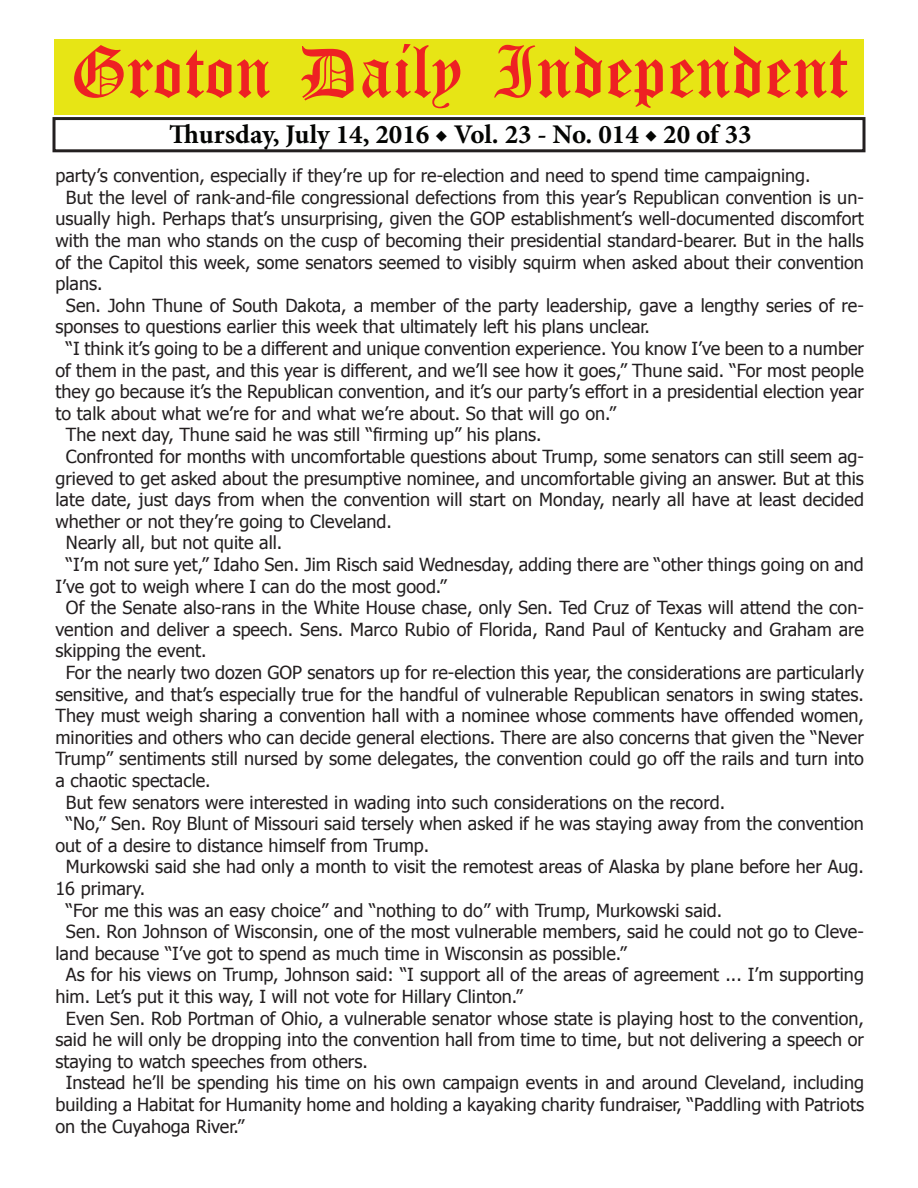
<style>
.page{position:relative;width:918px;height:1188px;background:#fff}
.page>*{position:absolute;margin:0;border:0;box-sizing:border-box;transform-origin:0 0}
.t1{font:54px "Old English Five";color:#ee2123}
.t2{font:700 27px "Minion Pro";color:#040503}
.t3{font:18px "Tahoma";color:#231f20}
</style>
<div class="page">
<div style="left:52px;top:117px;width:814px;height:35px;border:3px solid #231f20"></div>
<div style="left:54px;top:40px;width:810px;height:75px;background:#e7e515"></div>
<h1 class="t1" style="left:70px;top:47px;width:779px">Groton Daily Independent</h1>
<h2 class="t2" style="left:169px;top:116px;width:584px">Thursday, July 14, 2016 ◆ Vol. 23 - No. 014 ◆ 20 of 33</h2>
<p class="t3" style="left:56px;top:164px;width:757px">party’s convention, especially if they’re up for re-election and need to spend time campaigning.</p>
<p class="t3" style="left:66px;top:185px;width:799px">But the level of rank-and-file congressional defections from this year’s Republican convention is un-</p>
<p class="t3" style="left:56px;top:207px;width:810px">usually high. Perhaps that’s unsurprising, given the GOP establishment’s well-documented discomfort</p>
<p class="t3" style="left:56px;top:228px;width:810px">with the man who stands on the cusp of becoming their presidential standard-bearer. But in the halls</p>
<p class="t3" style="left:56px;top:250px;width:810px">of the Capitol this week, some senators seemed to visibly squirm when asked about their convention</p>
<p class="t3" style="left:56px;top:272px;width:49px">plans.</p>
<p class="t3" style="left:66px;top:293px;width:799px">Sen. John Thune of South Dakota, a member of the party leadership, gave a lengthy series of re-</p>
<p class="t3" style="left:56px;top:315px;width:596px">sponses to questions earlier this week that ultimately left his plans unclear.</p>
<p class="t3" style="left:66px;top:336px;width:799px">“I think it’s going to be a different and unique convention experience. You know I’ve been to a number</p>
<p class="t3" style="left:56px;top:358px;width:810px">of them in the past, and this year is different, and we’ll see how it goes,” Thune said. “For most people</p>
<p class="t3" style="left:56px;top:380px;width:810px">they go because it’s the Republican convention, and it’s our party’s effort in a presidential election year</p>
<p class="t3" style="left:56px;top:401px;width:562px">to talk about what we’re for and what we’re about. So that will go on.”</p>
<p class="t3" style="left:66px;top:423px;width:477px">The next day, Thune said he was still “firming up” his plans.</p>
<p class="t3" style="left:66px;top:444px;width:799px">Confronted for months with uncomfortable questions about Trump, some senators can still seem ag-</p>
<p class="t3" style="left:56px;top:466px;width:810px">grieved to get asked about the presumptive nominee, and uncomfortable giving an answer. But at this</p>
<p class="t3" style="left:56px;top:488px;width:810px">late date, just days from when the convention will start on Monday, nearly all have at least decided</p>
<p class="t3" style="left:56px;top:509px;width:338px">whether or not they’re going to Cleveland.</p>
<p class="t3" style="left:66px;top:531px;width:218px">Nearly all, but not quite all.</p>
<p class="t3" style="left:66px;top:552px;width:799px">“I’m not sure yet,” Idaho Sen. Jim Risch said Wednesday, adding there are “other things going on and</p>
<p class="t3" style="left:56px;top:574px;width:393px">I’ve got to weigh where I can do the most good.”</p>
<p class="t3" style="left:66px;top:596px;width:799px">Of the Senate also-rans in the White House chase, only Sen. Ted Cruz of Texas will attend the con-</p>
<p class="t3" style="left:56px;top:617px;width:810px">vention and deliver a speech. Sens. Marco Rubio of Florida, Rand Paul of Kentucky and Graham are</p>
<p class="t3" style="left:56px;top:639px;width:153px">skipping the event.</p>
<p class="t3" style="left:66px;top:660px;width:799px">For the nearly two dozen GOP senators up for re-election this year, the considerations are particularly</p>
<p class="t3" style="left:56px;top:682px;width:810px">sensitive, and that’s especially true for the handful of vulnerable Republican senators in swing states.</p>
<p class="t3" style="left:56px;top:704px;width:810px">They must weigh sharing a convention hall with a nominee whose comments have offended women,</p>
<p class="t3" style="left:56px;top:725px;width:810px">minorities and others who can decide general elections. There are also concerns that given the “Never</p>
<p class="t3" style="left:56px;top:747px;width:810px">Trump” sentiments still nursed by some delegates, the convention could go off the rails and turn into</p>
<p class="t3" style="left:56px;top:768px;width:157px">a chaotic spectacle.</p>
<p class="t3" style="left:66px;top:790px;width:661px">But few senators were interested in wading into such considerations on the record.</p>
<p class="t3" style="left:66px;top:812px;width:799px">“No,” Sen. Roy Blunt of Missouri said tersely when asked if he was staying away from the convention</p>
<p class="t3" style="left:56px;top:833px;width:375px">out of a desire to distance himself from Trump.</p>
<p class="t3" style="left:66px;top:855px;width:799px">Murkowski said she had only a month to visit the remotest areas of Alaska by plane before her Aug.</p>
<p class="t3" style="left:56px;top:876px;width:91px">16 primary.</p>
<p class="t3" style="left:66px;top:898px;width:658px">“For me this was an easy choice” and “nothing to do” with Trump, Murkowski said.</p>
<p class="t3" style="left:66px;top:920px;width:799px">Sen. Ron Johnson of Wisconsin, one of the most vulnerable members, said he could not go to Cleve-</p>
<p class="t3" style="left:56px;top:941px;width:573px">land because “I’ve got to spend as much time in Wisconsin as possible.”</p>
<p class="t3" style="left:66px;top:963px;width:799px">As for his views on Trump, Johnson said: “I support all of the areas of agreement ... I’m supporting</p>
<p class="t3" style="left:56px;top:984px;width:469px">him. Let’s put it this way, I will not vote for Hillary Clinton.”</p>
<p class="t3" style="left:66px;top:1006px;width:799px">Even Sen. Rob Portman of Ohio, a vulnerable senator whose state is playing host to the convention,</p>
<p class="t3" style="left:56px;top:1028px;width:810px">said he will only be dropping into the convention hall from time to time, but not delivering a speech or</p>
<p class="t3" style="left:56px;top:1049px;width:314px">staying to watch speeches from others.</p>
<p class="t3" style="left:66px;top:1071px;width:800px">Instead he’ll be spending his time on his own campaign events in and around Cleveland, including</p>
<p class="t3" style="left:56px;top:1092px;width:810px">building a Habitat for Humanity home and holding a kayaking charity fundraiser, “Paddling with Patriots</p>
<p class="t3" style="left:56px;top:1114px;width:190px">on the Cuyahoga River.”</p>
</div>
